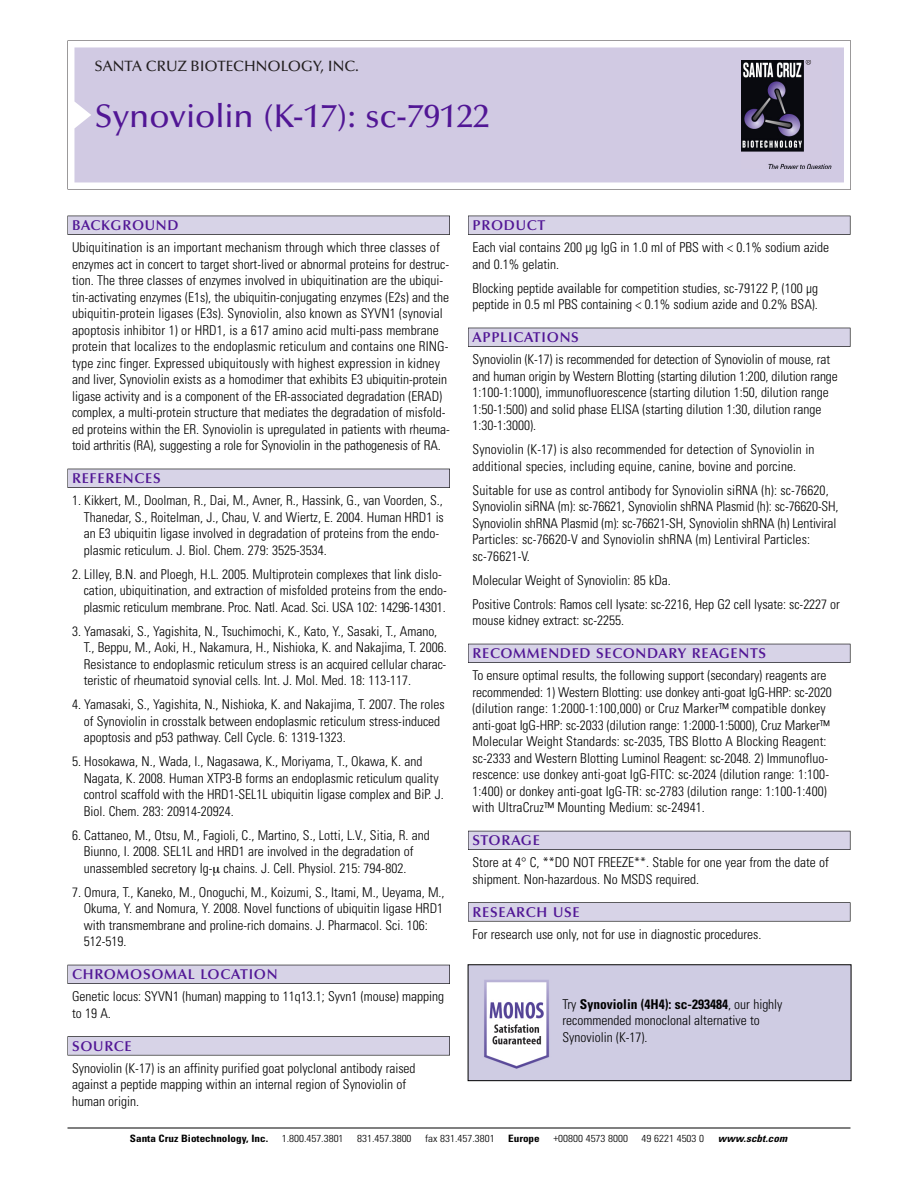
<style>
.page{position:relative;width:918px;height:1188px;background:#fff}
.page>*{position:absolute;margin:0;border:0;box-sizing:border-box;transform-origin:0 0}
.t1{font:500 33px "Optima";color:#511695}
.t2{font:500 15px "Optima";color:#231f20}
.t3{font:600 14.25px "Optima";letter-spacing:.05em;color:#511695}
.t4{font:300 condensed 13.5px/16.5px "Univers";color:#000}
.t5{font:300 condensed 10.2px "Univers";color:#000;scale:1.1 1}
.t6{font:700 condensed 10.2px "Univers";color:#000;scale:1.1 1}
.t7{font:italic 700 condensed 10.2px "Univers";letter-spacing:.005em;color:#000;scale:1.1 1}
.s1{font-weight:700}
</style>
<div class="page">
<svg style="left:68px;top:40px;width:783px;height:149px"></svg>
<div style="left:74px;top:47px;width:770px;height:135px;background:#d1cae3"></div>
<img style="left:741px;top:60px;width:90px;height:108px">
<div style="left:68px;top:216px;width:382px;height:19px;background:#525155"></div>
<div style="left:68px;top:216px;width:381px;height:18px;background:#d7d3e7"></div>
<div style="left:68px;top:469px;width:382px;height:19px;background:#515055"></div>
<div style="left:68px;top:469px;width:381px;height:18px;background:#d7d3e7"></div>
<div style="left:68px;top:965px;width:382px;height:19px;background:#525158"></div>
<div style="left:68px;top:965px;width:381px;height:18px;background:#d7d3e7"></div>
<div style="left:68px;top:1036px;width:382px;height:19px;background:#575759"></div>
<div style="left:68px;top:1037px;width:381px;height:18px;background:#d7d3e7"></div>
<div style="left:468px;top:216px;width:382px;height:19px;background:#525155"></div>
<div style="left:468px;top:216px;width:382px;height:18px;background:#d7d3e7"></div>
<div style="left:468px;top:328px;width:382px;height:19px;background:#515055"></div>
<div style="left:468px;top:328px;width:382px;height:18px;background:#d7d3e7"></div>
<div style="left:468px;top:644px;width:382px;height:19px;background:#525158"></div>
<div style="left:468px;top:644px;width:382px;height:18px;background:#d7d3e7"></div>
<div style="left:468px;top:831px;width:382px;height:19px;background:#54535a"></div>
<div style="left:468px;top:831px;width:382px;height:18px;background:#d7d3e7"></div>
<svg style="left:468px;top:902px;width:382px;height:20px"></svg>
<div style="left:468px;top:903px;width:382px;height:18px;background:#d7d3e7"></div>
<hr style="left:68px;top:1128px;width:782px;height:1px;background:#000">
<img style="left:470px;top:966px;width:379px;height:113px">
<div style="left:468px;top:964px;width:383px;height:117px;border:1px solid #000"></div>
<p class="t2" style="left:94px;top:61px;width:266px">SANTA CRUZ BIOTECHNOLOGY, INC.</p>
<h1 class="t1" style="left:94px;top:103px;width:397px">Synoviolin (K-17): sc-79122</h1>
<p class="t3" style="left:72px;top:219px;width:108px">BACKGROUND</p>
<p class="t4" style="left:72px;top:240px;width:379px">Ubiquitination is an important mechanism through which three classes of enzymes act in concert to target short-lived or abnormal proteins for destruc&shy;tion. The three classes of enzymes involved in ubiquitination are the ubiqui&shy;tin-activating enzymes (E1s), the ubiquitin-conjugating enzymes (E2s) and the ubiquitin-protein ligases (E3s). Synoviolin, also known as SYVN1 (synovial apoptosis inhibitor 1) or HRD1, is a 617 amino acid multi-pass membrane protein that localizes to the endoplasmic reticulum and contains one RING&shy;type zinc finger. Expressed ubiquitously with highest expression in kidney and liver, Synoviolin exists as a homodimer that exhibits E3 ubiquitin-protein ligase activity and is a component of the ER-associated degradation (ERAD) complex, a multi-protein structure that mediates the degradation of misfold&shy;ed proteins within the ER. Synoviolin is upregulated in patients with rheuma&shy;toid arthritis (RA), suggesting a role for Synoviolin in the pathogenesis of RA.</p>
<p class="t3" style="left:72px;top:473px;width:90px">REFERENCES</p>
<p class="t4" style="left:84px;top:493px;width:362px;text-indent:-12px">1. Kikkert, M., Doolman, R., Dai, M., Avner, R., Hassink, G., van Voorden, S., Thanedar, S., Roitelman, J., Chau, V. and Wiertz, E. 2004. Human HRD1 is an E3 ubiquitin ligase involved in degradation of proteins from the endo&shy;plasmic reticulum. J. Biol. Chem. 279: 3525-3534.</p>
<p class="t4" style="left:84px;top:567px;width:365px;text-indent:-12px">2. Lilley, B.N. and Ploegh, H.L. 2005. Multiprotein complexes that link dislo&shy;cation, ubiquitination, and extraction of misfolded proteins from the endo&shy;plasmic reticulum membrane. Proc. Natl. Acad. Sci. USA 102: 14296-14301.</p>
<p class="t4" style="left:84px;top:624px;width:365px;text-indent:-12px">3. Yamasaki, S., Yagishita, N., Tsuchimochi, K., Kato, Y., Sasaki, T., Amano, T., Beppu, M., Aoki, H., Nakamura, H., Nishioka, K. and Nakajima, T. 2006.<br>Resistance to endoplasmic reticulum stress is an acquired cellular charac&shy;teristic of rheumatoid synovial cells. Int. J. Mol. Med. 18: 113-117.</p>
<p class="t4" style="left:84px;top:697px;width:362px;text-indent:-12px">4. Yamasaki, S., Yagishita, N., Nishioka, K. and Nakajima, T. 2007. The roles of Synoviolin in crosstalk between endoplasmic reticulum stress-induced apoptosis and p53 pathway. Cell Cycle. 6: 1319-1323.</p>
<p class="t4" style="left:84px;top:754px;width:362px;text-indent:-12px">5. Hosokawa, N., Wada, I., Nagasawa, K., Moriyama, T., Okawa, K. and Nagata, K. 2008. Human XTP3-B forms an endoplasmic reticulum quality control scaffold with the HRD1-SEL1L ubiquitin ligase complex and BiP. J.<br>Biol. Chem. 283: 20914-20924.</p>
<p class="t4" style="left:84px;top:828px;width:348px;text-indent:-12px">6. Cattaneo, M., Otsu, M., Fagioli, C., Martino, S., Lotti, L.V., Sitia, R. and<br>Biunno, I. 2008. SEL1L and HRD1 are involved in the degradation of unassembled secretory Ig- chains. J. Cell. Physiol. 215: 794-802.</p>
<p class="t4" style="left:84px;top:885px;width:362px;text-indent:-12px">7. Omura, T., Kaneko, M., Onoguchi, M., Koizumi, S., Itami, M., Ueyama, M., Okuma, Y. and Nomura, Y. 2008. Novel functions of ubiquitin ligase HRD1 with transmembrane and proline-rich domains. J. Pharmacol. Sci. 106:<br>512-519.</p>
<p class="t3" style="left:72px;top:969px;width:207px">CHROMOSOMAL LOCATION</p>
<p class="t4" style="left:72px;top:989px;width:374px">Genetic locus: SYVN1 (human) mapping to 11q13.1; Syvn1 (mouse) mapping to 19 A.</p>
<p class="t3" style="left:72px;top:1040px;width:61px">SOURCE</p>
<p class="t4" style="left:72px;top:1061px;width:345px">Synoviolin (K-17) is an affinity purified goat polyclonal antibody raised against a peptide mapping within an internal region of Synoviolin of human origin.</p>
<p class="t3" style="left:473px;top:219px;width:74px">PRODUCT</p>
<p class="t4" style="left:473px;top:240px;width:358px">Each vial contains 200 µg IgG in 1.0 ml of PBS with &lt; 0.1% sodium azide and 0.1% gelatin.</p>
<p class="t4" style="left:473px;top:281px;width:347px">Blocking peptide available for competition studies, sc-79122 P, (100 µg peptide in 0.5 ml PBS containing &lt; 0.1% sodium azide and 0.2% BSA).</p>
<p class="t3" style="left:473px;top:332px;width:108px">APPLICATIONS</p>
<p class="t4" style="left:473px;top:352px;width:367px">Synoviolin (K-17) is recommended for detection of Synoviolin of mouse, rat and human origin by Western Blotting (starting dilution 1:200, dilution range 1:100-1:1000), immunofluorescence (starting dilution 1:50, dilution range 1:50-1:500) and solid phase ELISA (starting dilution 1:30, dilution range 1:30-1:3000).</p>
<p class="t4" style="left:473px;top:442px;width:343px">Synoviolin (K-17) is also recommended for detection of Synoviolin in additional species, including equine, canine, bovine and porcine.</p>
<p class="t4" style="left:473px;top:483px;width:368px">Suitable for use as control antibody for Synoviolin siRNA (h): sc-76620, Synoviolin siRNA (m): sc-76621, Synoviolin shRNA Plasmid (h): sc-76620-SH, Synoviolin shRNA Plasmid (m): sc-76621-SH, Synoviolin shRNA (h) Lentiviral Particles: sc-76620-V and Synoviolin shRNA (m) Lentiviral Particles: sc-76621-V.</p>
<p class="t4" style="left:473px;top:569px;width:369px;line-height:24px">Molecular Weight of Synoviolin: 85 kDa.<br>Positive Controls: Ramos cell lysate: sc-2216, Hep G2 cell lysate: sc-2227 or</p>
<p class="t4" style="left:473px;top:613px;width:153px">mouse kidney extract: sc-2255.</p>
<p class="t3" style="left:473px;top:648px;width:295px">RECOMMENDED SECONDARY REAGENTS</p>
<p class="t4" style="left:473px;top:668px;width:361px">To ensure optimal results, the following support (secondary) reagents are recommended: 1) Western Blotting: use donkey anti-goat IgG-HRP: sc-2020 (dilution range: 1:2000-1:100,000) or Cruz Marker™ compatible donkey anti-goat IgG-HRP: sc-2033 (dilution range: 1:2000-1:5000), Cruz Marker™ Molecular Weight Standards: sc-2035, TBS Blotto A Blocking Reagent: sc-2333 and Western Blotting Luminol Reagent: sc-2048. 2) Immunofluo&shy;rescence: use donkey anti-goat IgG-FITC: sc-2024 (dilution range: 1:100- 1:400) or donkey anti-goat IgG-TR: sc-2783 (dilution range: 1:100-1:400) with UltraCruz™ Mounting Medium: sc-24941.</p>
<p class="t3" style="left:473px;top:835px;width:69px">STORAGE</p>
<p class="t4" style="left:473px;top:855px;width:358px">Store at 4° C, **DO NOT FREEZE**. Stable for one year from the date of shipment. Non-hazardous. No MSDS required.</p>
<p class="t3" style="left:473px;top:906px;width:109px">RESEARCH USE</p>
<p class="t4" style="left:473px;top:927px;width:290px">For research use only, not for use in diagnostic procedures.</p>
<p class="t4" style="left:563px;top:997px;width:222px">Try <span class="s1">Synoviolin (4H4): sc-293484</span>, our highly recommended monoclonal alternative to<br>Synoviolin (K-17).</p>
<p class="t6" style="left:130px;top:1135px;width:127px">Santa Cruz Biotechnology, Inc.</p>
<p class="t5" style="left:282px;top:1135px;width:58px">1.800.457.3801</p>
<p class="t5" style="left:357px;top:1135px;width:51px">831.457.3800</p>
<p class="t5" style="left:425px;top:1135px;width:65px">fax 831.457.3801</p>
<p class="t6" style="left:508px;top:1135px;width:30px">Europe</p>
<p class="t5" style="left:553px;top:1135px;width:69px">+00800 4573 8000</p>
<p class="t5" style="left:642px;top:1135px;width:58px">49 6221 4503 0</p>
<p class="t7" style="left:718px;top:1135px;width:64px">www.scbt.com</p>
</div>
